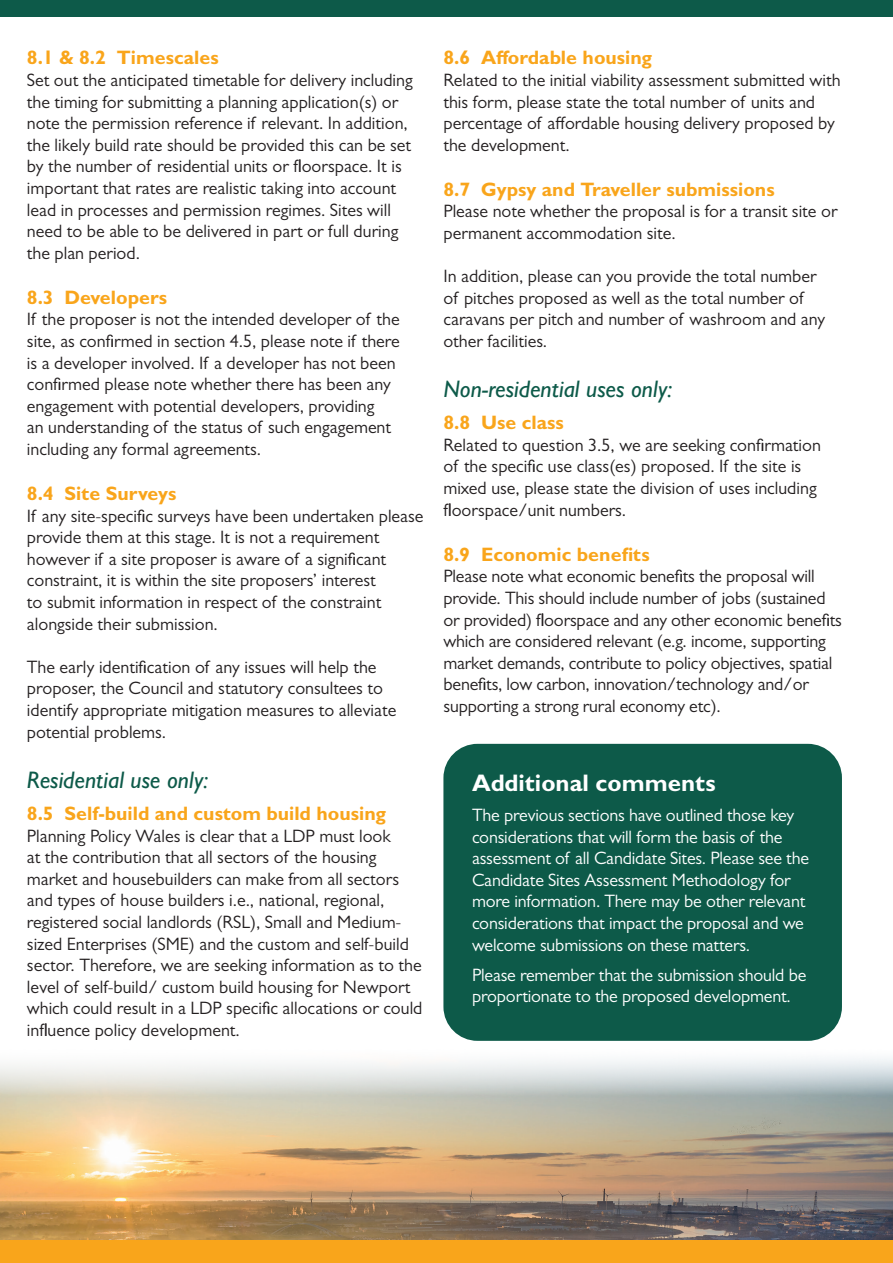
<style>
.page{position:relative;width:893px;height:1263px;background:#fff}
.page>*{position:absolute;margin:0;border:0;box-sizing:border-box;transform-origin:0 0}
.Body_text{font:italic 500 24px "Gill Sans MT Pro";color:#0d5a49}
.Body_text-2{font:700 24px "Gill Sans MT Pro";color:#fff}
.Body_text-3{font:700 19.5px "Gill Sans MT Pro";color:#f9a51b}
.Body_text-4{font:18px/21.6px "Gill Sans MT Pro";color:#231f20}
.Body_text-5{font:18px/21.6px "Gill Sans MT Pro";letter-spacing:-.01em;color:#fff}
</style>
<div class="page">
<img style="left:0;top:1058px;width:893px;height:182px">
<div style="left:443px;top:744px;width:399px;height:297px;background:#0d5a49;border-radius:34px"></div>
<div style="left:0;top:0;width:893px;height:16px;background:#0d5a49"></div>
<div style="left:0;top:1240px;width:893px;height:23px;background:#f9a51b"></div>
<p class="Body_text-3" style="left:27px;top:46px;width:193px">8.1 &amp; 8.2 Timescales</p>
<p class="Body_text-4" style="left:27px;top:69px;width:387px">Set out the anticipated timetable for delivery including the timing for submitting a planning application(s) or note the permission reference if relevant. In addition, the likely build rate should be provided this can be set by the number of residential units or floorspace. It is important that rates are realistic taking into account lead in processes and permission regimes. Sites will need to be able to be delivered in part or full during the plan period.</p>
<p class="Body_text-3" style="left:27px;top:285px;width:142px">8.3 Developers</p>
<p class="Body_text-4" style="left:27px;top:308px;width:374px">If the proposer is not the intended developer of the site, as confirmed in section 4.5, please note if there is a developer involved. If a developer has not been confirmed please note whether there has been any engagement with potential developers, providing<br>an understanding of the status of such engagement including any formal agreements.</p>
<p class="Body_text-3" style="left:27px;top:481px;width:151px">8.4 Site Surveys</p>
<p class="Body_text-4" style="left:27px;top:505px;width:398px">If any site-specific surveys have been undertaken please provide them at this stage. It is not a requirement however if a site proposer is aware of a significant constraint, it is within the site proposers’ interest<br>to submit information in respect of the constraint alongside their submission.</p>
<p class="Body_text-4" style="left:27px;top:656px;width:371px">The early identification of any issues will help the proposer, the Council and statutory consultees to identify appropriate mitigation measures to alleviate potential problems.</p>
<p class="Body_text" style="left:27px;top:766px;width:183px">Residential use only:</p>
<p class="Body_text-3" style="left:27px;top:801px;width:361px">8.5 Self-build and custom build housing</p>
<p class="Body_text-4" style="left:27px;top:824px;width:397px">Planning Policy Wales is clear that a LDP must look<br>at the contribution that all sectors of the housing market and housebuilders can make from all sectors and types of house builders i.e., national, regional, registered social landlords (RSL), Small and Medium&shy;sized Enterprises (SME) and the custom and self-build sector. Therefore, we are seeking information as to the level of self-build/ custom build housing for Newport which could result in a LDP specific allocations or could influence policy development.</p>
<p class="Body_text-3" style="left:443px;top:46px;width:210px">8.6 Affordable housing</p>
<p class="Body_text-4" style="left:443px;top:69px;width:399px">Related to the initial viability assessment submitted with this form, please state the total number of units and percentage of affordable housing delivery proposed by the development.</p>
<p class="Body_text-3" style="left:443px;top:177px;width:333px">8.7 Gypsy and Traveller submissions</p>
<p class="Body_text-4" style="left:443px;top:200px;width:396px">Please note whether the proposal is for a transit site or permanent accommodation site.</p>
<p class="Body_text-4" style="left:443px;top:265px;width:383px">In addition, please can you provide the total number of pitches proposed as well as the total number of caravans per pitch and number of washroom and any other facilities.</p>
<p class="Body_text" style="left:443px;top:375px;width:230px">Non-residential uses only:</p>
<p class="Body_text-3" style="left:443px;top:411px;width:122px">8.8 Use class</p>
<p class="Body_text-4" style="left:443px;top:434px;width:379px">Related to question 3.5, we are seeking confirmation of the specific use class(es) proposed. If the site is mixed use, please state the division of uses including floorspace/unit numbers.</p>
<p class="Body_text-3" style="left:443px;top:542px;width:208px">8.9 Economic benefits</p>
<p class="Body_text-4" style="left:443px;top:565px;width:400px">Please note what economic benefits the proposal will provide. This should include number of jobs (sustained or provided) floorspace and any other economic benefits which are considered relevant (e.g. income, supporting market demands, contribute to policy objectives, spatial benefits, low carbon, innovation/technology and/or supporting a strong rural economy etc).</p>
<p class="Body_text-2" style="left:472px;top:768px;width:245px">Additional comments</p>
<p class="Body_text-5" style="left:472px;top:804px;width:339px">The previous sections have outlined those key considerations that will form the basis of the assessment of all Candidate Sites. Please see the Candidate Sites Assessment Methodology for more information. There may be other relevant considerations that impact the proposal and we welcome submissions on these matters.</p>
<p class="Body_text-5" style="left:472px;top:964px;width:336px">Please remember that the submission should be proportionate to the proposed development.</p>
</div>
